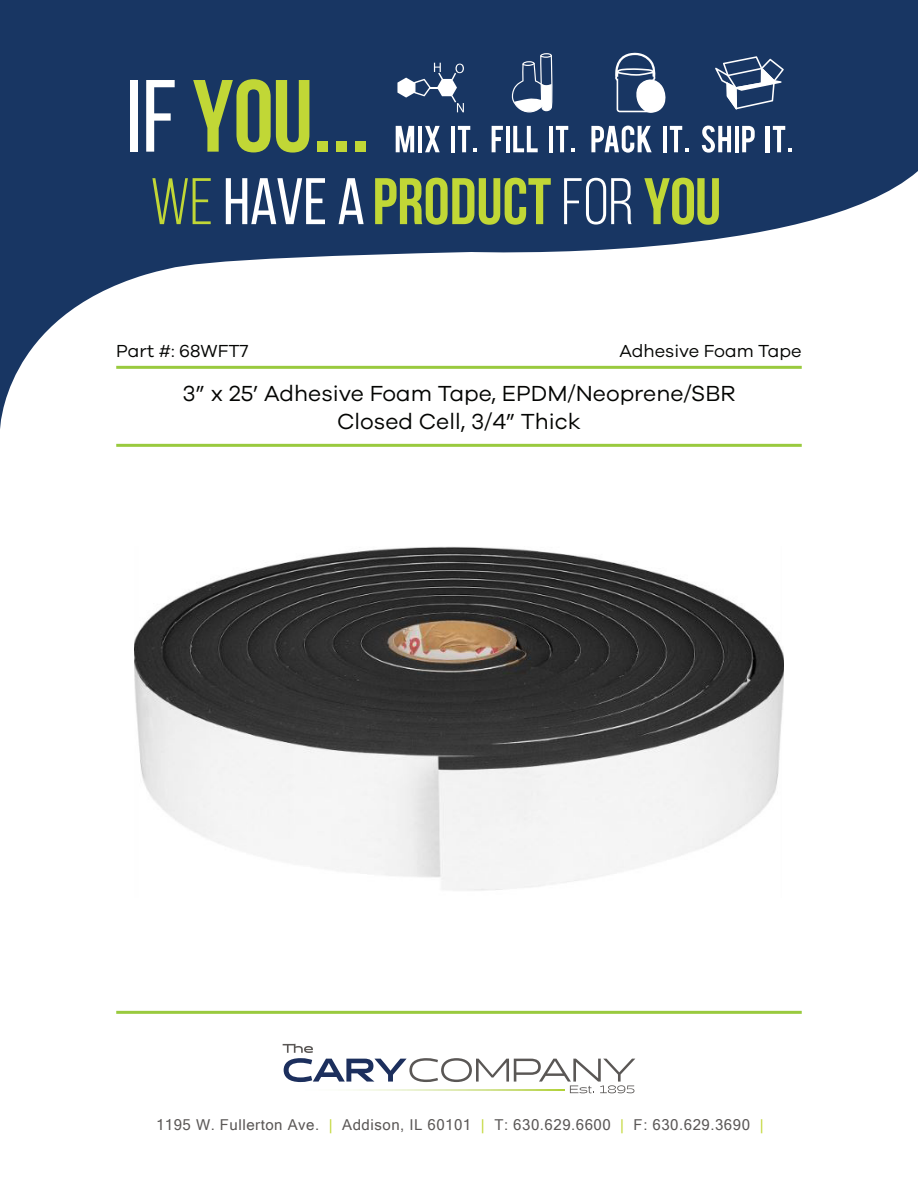
<style>
.page{position:relative;width:918px;height:1188px;background:#fff}
.page>*{position:absolute;margin:0;border:0;box-sizing:border-box;transform-origin:0 0}
.t1{font:22.5px/28.5px "Galano Grotesque";color:#040503;text-align:center}
.t2{font:18px "Galano Grotesque";color:#040503}
.t3{font:15px "Microsoft Sans Serif";letter-spacing:.035em;color:#5b5857}
.t4{font:15px "Microsoft Sans Serif";color:#c1d736}
</style>
<div class="page">
<svg style="left:0;top:0;width:918px;height:429px;fill:#183663"></svg>
<div style="left:130px;top:80px;width:8px;height:72px;background:#fff"></div>
<svg style="left:146px;top:80px;width:29px;height:72px"></svg>
<svg style="left:193px;top:79px;width:116px;height:74px;background:#6f894b"></svg>
<div style="left:317px;top:141px;width:11px;height:11px;background:#c1d736"></div>
<div style="left:336px;top:141px;width:11px;height:11px;background:#c1d736"></div>
<div style="left:355px;top:141px;width:11px;height:11px;background:#c1d736"></div>
<svg style="left:152px;top:178px;width:59px;height:46px;background:#466256"></svg>
<svg style="left:226px;top:178px;width:99px;height:46px"></svg>
<svg style="left:339px;top:178px;width:25px;height:46px"></svg>
<svg style="left:375px;top:178px;width:176px;height:47px;background:#728c4a"></svg>
<svg style="left:564px;top:178px;width:68px;height:47px"></svg>
<svg style="left:644px;top:178px;width:75px;height:47px;background:#718a4b"></svg>
<svg style="left:614px;top:52px;width:52px;height:61px"></svg>
<svg style="left:397px;top:63px;width:67px;height:49px"></svg>
<svg style="left:715px;top:56px;width:69px;height:53px"></svg>
<svg style="left:511px;top:53px;width:42px;height:60px"></svg>
<svg style="left:396px;top:126px;width:18px;height:26px"></svg>
<hr style="left:418px;top:126px;width:4px;height:26px;background:#fff">
<svg style="left:425px;top:126px;width:15px;height:26px"></svg>
<hr style="left:451px;top:126px;width:4px;height:26px;background:#fff">
<svg style="left:458px;top:126px;width:19px;height:26px"></svg>
<svg style="left:492px;top:126px;width:11px;height:26px"></svg>
<hr style="left:506px;top:126px;width:4px;height:26px;background:#fff">
<svg style="left:513px;top:126px;width:25px;height:26px"></svg>
<hr style="left:549px;top:126px;width:4px;height:26px;background:#fff">
<svg style="left:556px;top:126px;width:19px;height:26px"></svg>
<svg style="left:591px;top:126px;width:61px;height:27px"></svg>
<hr style="left:663px;top:126px;width:4px;height:26px;background:#fff">
<svg style="left:670px;top:126px;width:19px;height:26px"></svg>
<svg style="left:702px;top:126px;width:29px;height:27px"></svg>
<hr style="left:735px;top:126px;width:4px;height:26px;background:#fff">
<svg style="left:742px;top:126px;width:13px;height:26px"></svg>
<hr style="left:766px;top:126px;width:4px;height:26px;background:#fff">
<svg style="left:773px;top:126px;width:19px;height:26px"></svg>
<hr style="left:116px;top:366px;width:686px;height:3px;background:#99ca3e">
<hr style="left:116px;top:444px;width:686px;height:3px;background:#99ca3e">
<hr style="left:116px;top:1011px;width:686px;height:3px;background:#99ca3e">
<svg style="left:283px;top:1044px;width:352px;height:49px"></svg>
<img style="left:284px;top:1089px;width:281px;height:2px">
<img style="left:135px;top:547px;width:649px;height:344px">
<p class="t2" style="left:620px;top:340px;width:184px">Adhesive Foam Tape</p>
<p class="t1" style="left:182px;top:378px;width:555px">3” x 25’ Adhesive Foam Tape, EPDM/Neoprene/SBR<br>Closed Cell, 3/4” Thick</p>
<p class="t2" style="left:116px;top:340px;width:134px">Part #: 68WFT7</p>
<p class="t4" style="left:329px;top:1115px;width:5px">|</p>
<p class="t4" style="left:481px;top:1115px;width:5px">|</p>
<p class="t4" style="left:620px;top:1115px;width:5px">|</p>
<p class="t4" style="left:760px;top:1115px;width:5px">|</p>
<p class="t3" style="left:156px;top:1115px;width:165px">1195 W. Fullerton Ave.</p>
<p class="t3" style="left:342px;top:1115px;width:131px">Addison, IL 60101</p>
<p class="t3" style="left:494px;top:1115px;width:118px">T: 630.629.6600</p>
<p class="t3" style="left:634px;top:1115px;width:118px">F: 630.629.3690</p>
</div>
